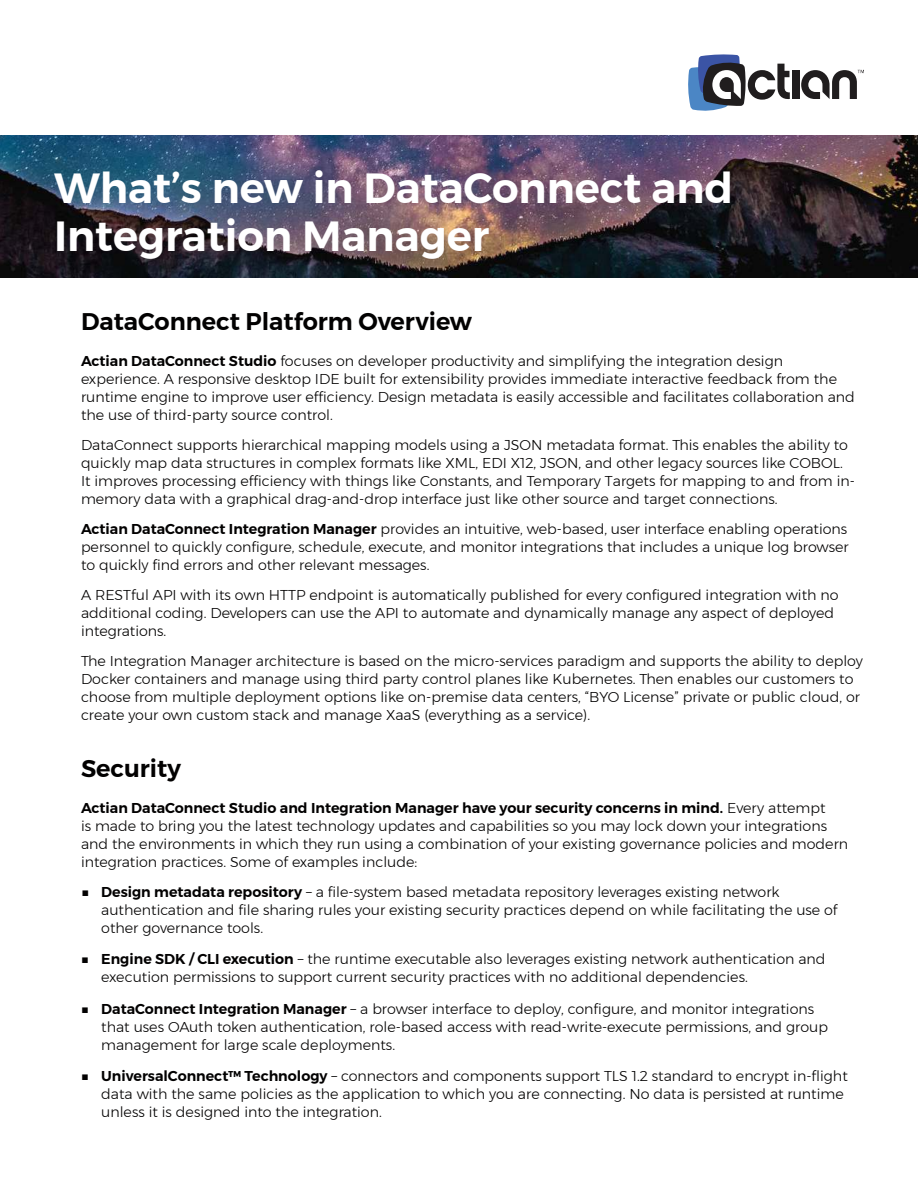
<style>
.page{position:relative;width:918px;height:1188px;background:#fff}
.page>*{position:absolute;margin:0;border:0;box-sizing:border-box;transform-origin:0 0}
.t1{font:600 42px/48px "Montserrat";color:#fff}
.t2{font:600 24px "Montserrat";color:#020101}
.t3{font:300 14.25px/18px "Montserrat";color:#020101}
.s1{font-weight:600}
</style>
<div class="page">
<img style="left:0;top:135px;width:918px;height:143px">
<div style="left:792px;top:71px;width:7px;height:28px;background:#201d1e"></div>
<svg style="left:688px;top:54px;width:102px;height:57px"></svg>
<svg style="left:801px;top:70px;width:63px;height:29px"></svg>
<h1 class="t1" style="left:54px;top:166px;width:681px">What’s new in DataConnect and<br>Integration Manager</h1>
<h2 class="t2" style="left:81px;top:310px;width:393px">DataConnect Platform Overview</h2>
<p class="t3" style="left:81px;top:353px;width:775px"><span class="s1">Actian DataConnect Studio</span> focuses on developer productivity and simplifying the integration design experience. A responsive desktop IDE built for extensibility provides immediate interactive feedback from the runtime engine to improve user efficiency. Design metadata is easily accessible and facilitates collaboration and the use of third-party source control.</p>
<p class="t3" style="left:81px;top:437px;width:776px">DataConnect supports hierarchical mapping models using a JSON metadata format. This enables the ability to quickly map data structures in complex formats like XML, EDI X12, JSON, and other legacy sources like COBOL.<br>It improves processing efficiency with things like Constants, and Temporary Targets for mapping to and from in&shy;memory data with a graphical drag-and-drop interface just like other source and target connections.</p>
<p class="t3" style="left:81px;top:520px;width:769px;text-align:justify"><span class="s1">Actian DataConnect Integration Manager</span> provides an intuitive, web-based, user interface enabling operations personnel to quickly configure, schedule, execute, and monitor integrations that includes a unique log browser to quickly find errors and other relevant messages.</p>
<p class="t3" style="left:81px;top:586px;width:759px">A RESTful API with its own HTTP endpoint is automatically published for every configured integration with no additional coding. Developers can use the API to automate and dynamically manage any aspect of deployed integrations.</p>
<p class="t3" style="left:81px;top:653px;width:783px">The Integration Manager architecture is based on the micro-services paradigm and supports the ability to deploy Docker containers and manage using third party control planes like Kubernetes. Then enables our customers to choose from multiple deployment options like on-premise data centers, “BYO License” private or public cloud, or create your own custom stack and manage XaaS (everything as a service).</p>
<h2 class="t2" style="left:81px;top:757px;width:101px">Security</h2>
<p class="t3" style="left:81px;top:800px;width:769px"><span class="s1">Actian DataConnect Studio and Integration Manager have your security concerns in mind.</span> Every attempt<br>is made to bring you the latest technology updates and capabilities so you may lock down your integrations and the environments in which they run using a combination of your existing governance policies and modern integration practices. Some of examples include:</p>
<p class="t3" style="left:101px;top:883px;width:738px;text-indent:-20px">■ <span class="s1">Design metadata repository</span> – a file-system based metadata repository leverages existing network authentication and file sharing rules your existing security practices depend on while facilitating the use of other governance tools.</p>
<p class="t3" style="left:101px;top:950px;width:726px;text-indent:-20px">■ <span class="s1">Engine SDK / CLI execution</span> – the runtime executable also leverages existing network authentication and execution permissions to support current security practices with no additional dependencies.</p>
<p class="t3" style="left:101px;top:1000px;width:728px;text-indent:-20px">■ <span class="s1">DataConnect Integration Manager</span> – a browser interface to deploy, configure, and monitor integrations that uses OAuth token authentication, role-based access with read-write-execute permissions, and group management for large scale deployments.</p>
<p class="t3" style="left:101px;top:1067px;width:748px;text-indent:-20px">■ <span class="s1">UniversalConnect™ Technology</span> – connectors and components support TLS 1.2 standard to encrypt in-flight data with the same policies as the application to which you are connecting. No data is persisted at runtime unless it is designed into the integration.</p>
</div>
